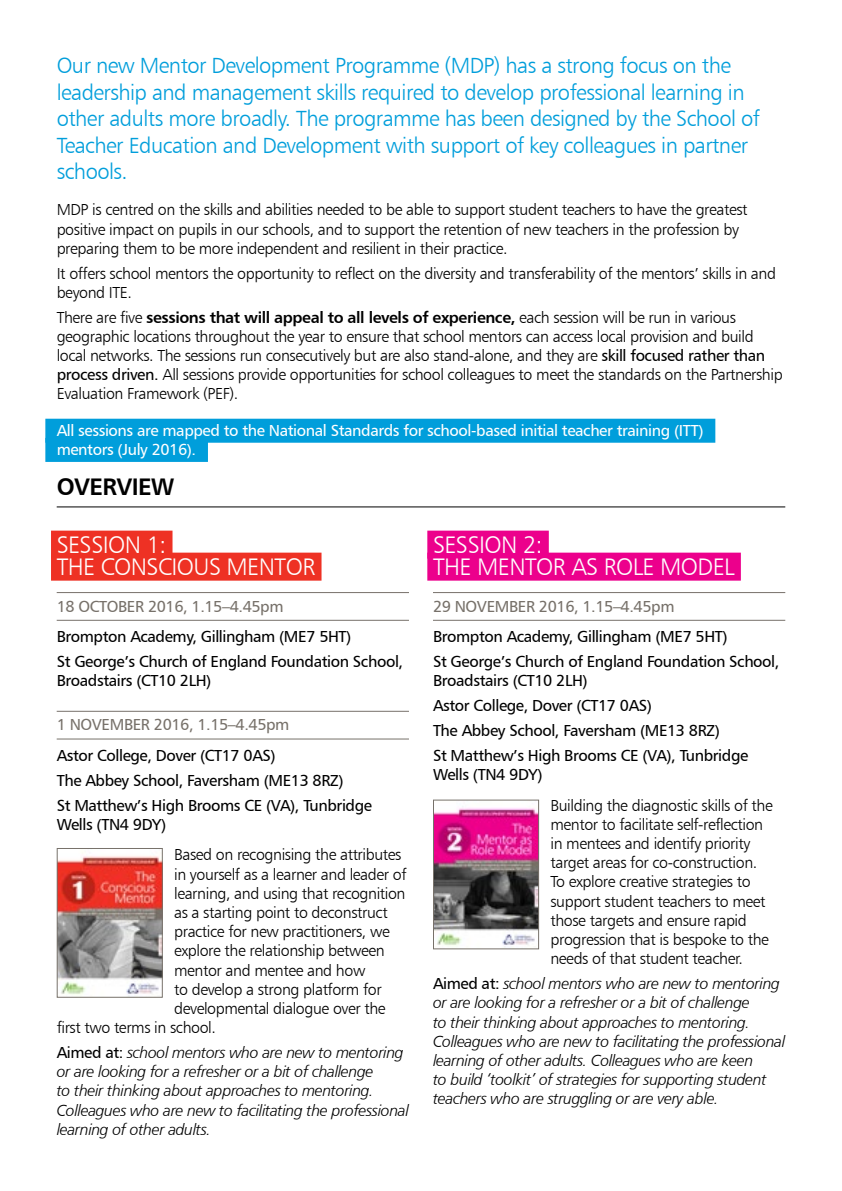
<style>
.page{position:relative;width:842px;height:1191px;background:#fff}
.page>*{position:absolute;margin:0;border:0;box-sizing:border-box;transform-origin:0 0}
.t1{font:24px/22px "Humanist 777 BT Light B";letter-spacing:-.025em;color:#fff}
.t2{font:24px "Humanist 777 BT Bold B";letter-spacing:-.025em;color:#000}
.t3{font:22px/26.4px "Humanist 777 BT Light B";letter-spacing:-.025em;color:#009edb}
.t4{font:16px/19.2px "Humanist 777 BT Light B";letter-spacing:-.025em;color:#000}
.t5{font:16px/19.2px "Humanist 777 BT Light Italic B";letter-spacing:-.025em;color:#000}
.t6{font:16px/24.8px "Humanist 777 BT Roman B";letter-spacing:-.025em;color:#000}
.t7{font:16px/19.2px "Humanist 777 BT Roman B";letter-spacing:-.025em;color:#fff}
.t8{font:16px "Humanist 777 BT Bold B";letter-spacing:-.025em;color:#000}
.t9{font:16px "Humanist 777 BT Roman B";letter-spacing:-.025em;color:#77716a}
.s1{font-family:"Humanist 777 BT Light B"}
.s2{font-family:"Humanist 777 BT Roman B"}
</style>
<div class="page">
<div style="left:45px;top:419px;width:670px;height:24px;background:#009edb"></div>
<div style="left:45px;top:438px;width:163px;height:24px;background:#009edb"></div>
<hr style="left:57px;top:506px;width:728px;height:1px;background:#000">
<div style="left:51px;top:530px;width:121px;height:28px;background:#ee3124"></div>
<div style="left:51px;top:552px;width:270px;height:28px;background:#ee3124"></div>
<hr style="left:57px;top:592px;width:352px;height:1px;background:#77716a">
<hr style="left:57px;top:620px;width:352px;height:1px;background:#77716a">
<hr style="left:57px;top:711px;width:352px;height:1px;background:#77716a">
<hr style="left:57px;top:738px;width:352px;height:1px;background:#77716a">
<div style="left:427px;top:530px;width:122px;height:28px;background:#ec008c"></div>
<div style="left:427px;top:552px;width:314px;height:28px;background:#ec008c"></div>
<hr style="left:433px;top:592px;width:352px;height:1px;background:#77716a">
<hr style="left:433px;top:620px;width:352px;height:1px;background:#77716a">
<img style="left:59px;top:856px;width:102px;height:139px">
<div style="left:57px;top:848px;width:106px;height:149px;border:1px solid #77716a"></div>
<img style="left:435px;top:806px;width:102px;height:141px">
<div style="left:433px;top:799px;width:106px;height:150px;border:1px solid #77716a"></div>
<p class="t3" style="left:57px;top:52px;width:705px">Our new Mentor Development Programme (MDP) has a strong focus on the leadership and management skills required to develop professional learning in other adults more broadly. The programme has been designed by the School of Teacher Education and Development with support of key colleagues in partner schools.</p>
<p class="t4" style="left:57px;top:200px;width:692px">MDP is centred on the skills and abilities needed to be able to support student teachers to have the greatest positive impact on pupils in our schools, and to support the retention of new teachers in the profession by preparing them to be more independent and resilient in their practice.</p>
<p class="t4" style="left:57px;top:263px;width:721px">It offers school mentors the opportunity to reflect on the diversity and transferability of the mentors’ skills in and beyond ITE.</p>
<p class="t8" style="left:57px;top:307px;width:681px"><span class="s1">There are five</span> sessions that will appeal to all levels of experience, <span class="s1">each session will be run in various</span></p>
<p class="t4" style="left:57px;top:326px;width:727px">geographic locations throughout the year to ensure that school mentors can access local provision and build local networks. The sessions run consecutively but are also stand-alone, and they are <span class="s2">skill focused rather than process driven.</span> All sessions provide opportunities for school colleagues to meet the standards on the Partnership Evaluation Framework (PEF).</p>
<p class="t7" style="left:57px;top:420px;width:648px">All sessions are mapped to the National Standards for school-based initial teacher training (ITT) mentors (July 2016).</p>
<h1 class="t2" style="left:57px;top:471px;width:119px">OVERVIEW</h1>
<h1 class="t1" style="left:57px;top:533px;width:260px">SESSION 1:<br>THE CONSCIOUS MENTOR</h1>
<p class="t9" style="left:57px;top:596px;width:228px">18 OCTOBER 2016, 1.15–4.45pm</p>
<p class="t6" style="left:57px;top:624px;width:348px">Brompton Academy, Gillingham (ME7 5HT)<br>St George’s Church of England Foundation School,</p>
<p class="t6" style="left:57px;top:668px;width:156px">Broadstairs (CT10 2LH)</p>
<p class="t9" style="left:57px;top:714px;width:234px">1 NOVEMBER 2016, 1.15–4.45pm</p>
<p class="t6" style="left:57px;top:742px;width:317px">Astor College, Dover (CT17 0AS)<br>The Abbey School, Faversham (ME13 8RZ)<br>St Matthew’s High Brooms CE (VA), Tunbridge</p>
<p class="t6" style="left:57px;top:811px;width:111px">Wells (TN4 9DY)</p>
<p class="t4" style="left:174px;top:845px;width:229px">Based on recognising the attributes</p>
<p class="t4" style="left:174px;top:864px;width:234px">in yourself as a learner and leader of</p>
<p class="t4" style="left:174px;top:883px;width:233px">learning, and using that recognition</p>
<p class="t4" style="left:174px;top:902px;width:215px">as a starting point to deconstruct</p>
<p class="t4" style="left:174px;top:921px;width:217px">practice for new practitioners, we</p>
<p class="t4" style="left:174px;top:941px;width:212px">explore the relationship between</p>
<p class="t4" style="left:174px;top:960px;width:193px">mentor and mentee and how</p>
<p class="t4" style="left:174px;top:979px;width:209px">to develop a strong platform for</p>
<p class="t4" style="left:174px;top:998px;width:213px">developmental dialogue over the</p>
<p class="t4" style="left:57px;top:1017px;width:161px">first two terms in school.</p>
<p class="t5" style="left:57px;top:1042px;width:354px"><span class="s2">Aimed at:</span> school mentors who are new to mentoring or are looking for a refresher or a bit of challenge<br>to their thinking about approaches to mentoring.<br>Colleagues who are new to facilitating the professional learning of other adults.</p>
<h1 class="t1" style="left:433px;top:533px;width:303px">SESSION 2:<br>THE MENTOR AS ROLE MODEL</h1>
<p class="t9" style="left:433px;top:596px;width:243px">29 NOVEMBER 2016, 1.15–4.45pm</p>
<p class="t6" style="left:433px;top:624px;width:348px">Brompton Academy, Gillingham (ME7 5HT)<br>St George’s Church of England Foundation School,</p>
<p class="t6" style="left:433px;top:668px;width:317px">Broadstairs (CT10 2LH)<br>Astor College, Dover (CT17 0AS)<br>The Abbey School, Faversham (ME13 8RZ)<br>St Matthew’s High Brooms CE (VA), Tunbridge</p>
<p class="t6" style="left:433px;top:761px;width:111px">Wells (TN4 9DY)</p>
<p class="t4" style="left:550px;top:795px;width:224px">Building the diagnostic skills of the mentor to facilitate self-reflection in mentees and identify priority target areas for co-construction.<br>To explore creative strategies to support student teachers to meet those targets and ensure rapid progression that is bespoke to the needs of that student teacher.</p>
<p class="t5" style="left:433px;top:973px;width:354px"><span class="s2">Aimed at:</span> school mentors who are new to mentoring or are looking for a refresher or a bit of challenge<br>to their thinking about approaches to mentoring.<br>Colleagues who are new to facilitating the professional learning of other adults. Colleagues who are keen<br>to build ‘toolkit’ of strategies for supporting student teachers who are struggling or are very able.</p>
</div>
